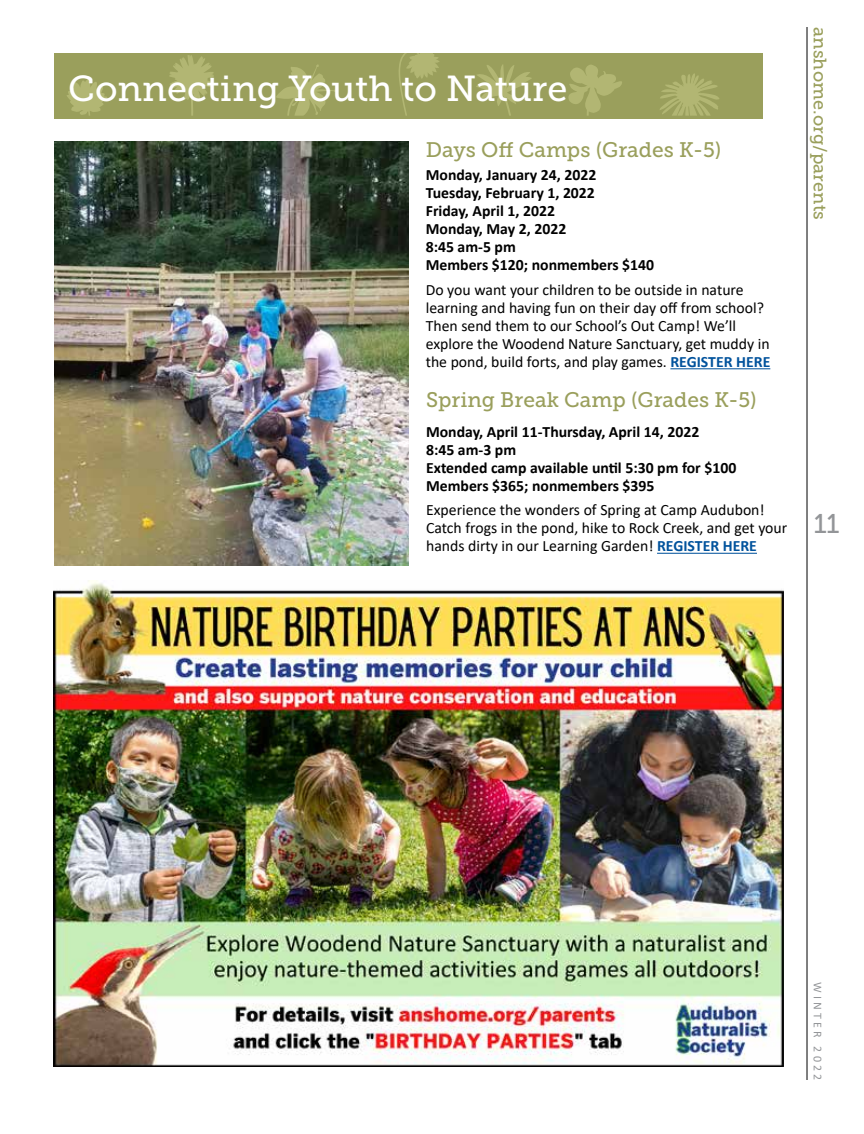
<style>
.page{position:relative;width:864px;height:1134px;background:#fff}
.page>*{position:absolute;margin:0;border:0;box-sizing:border-box;transform-origin:0 0}
.t1{font:36px "Museo Slab 500";color:#fff}
.t2{font:27px "Museo Slab 500";color:#939598}
.t3{font:21px "Museo Slab 500";color:#9a9f5c}
.t4{font:18px "Museo Slab 500";letter-spacing:.005em;color:#9a9f5c}
.t5{font:15.75px/18px "Calibri";color:#000}
.t6{font:700 15.75px/18px "Calibri";color:#000}
.t7{font:12px "Calibri";letter-spacing:.26em;color:#939598}
.s1{font-weight:700;color:#00529c}
</style>
<div class="page">
<hr style="left:807px;top:27px;width:1px;height:1053px;background:#000">
<hr style="left:670px;top:368px;width:100px;height:1px;background:#00529c">
<hr style="left:657px;top:553px;width:100px;height:1px;background:#00529c">
<img style="left:54px;top:141px;width:354px;height:425px">
<div style="left:54px;top:54px;width:709px;height:65px;background:#9a9f5c"></div>
<svg style="left:67px;top:53px;width:653px;height:63px"></svg>
<img style="left:53px;top:580px;width:730px;height:486px">
<h1 class="t1" style="left:68px;top:68px;width:501px">Connecting Youth to Nature</h1>
<h3 class="t3" style="left:426px;top:138px;width:297px">Days Off Camps (Grades K-5)</h3>
<p class="t6" style="left:426px;top:166px;width:230px">Monday, January 24, 2022<br>Tuesday, February 1, 2022<br>Friday, April 1, 2022<br>Monday, May 2, 2022<br>8:45 am-5 pm<br>Members $120; nonmembers $140</p>
<p class="t5" style="left:426px;top:280px;width:346px">Do you want your children to be outside in nature learning and having fun on their day off from school?<br>Then send them to our School’s Out Camp! We’ll explore the Woodend Nature Sanctuary, get muddy in the pond, build forts, and play games. <span class="s1">REGISTER HERE</span></p>
<h3 class="t3" style="left:426px;top:388px;width:332px">Spring Break Camp (Grades K-5)</h3>
<p class="t6" style="left:426px;top:422px;width:312px">Monday, April 11-Thursday, April 14, 2022<br>8:45 am-3 pm<br>Extended camp available until 5:30 pm for $100<br>Members $365; nonmembers $395</p>
<p class="t5" style="left:426px;top:501px;width:363px">Experience the wonders of Spring at Camp Audubon!<br>Catch frogs in the pond, hike to Rock Creek, and get your hands dirty in our Learning Garden! <span class="s1">REGISTER HERE</span></p>
<p class="t4" style="left:830px;top:27px;width:194px;rotate:90deg">anshome.org/parents</p>
<h2 class="t2" style="left:814px;top:509px;width:27px">11</h2>
<p class="t7" style="left:826px;top:982px;width:99px;rotate:90deg">WINTER 2022</p>
</div>
